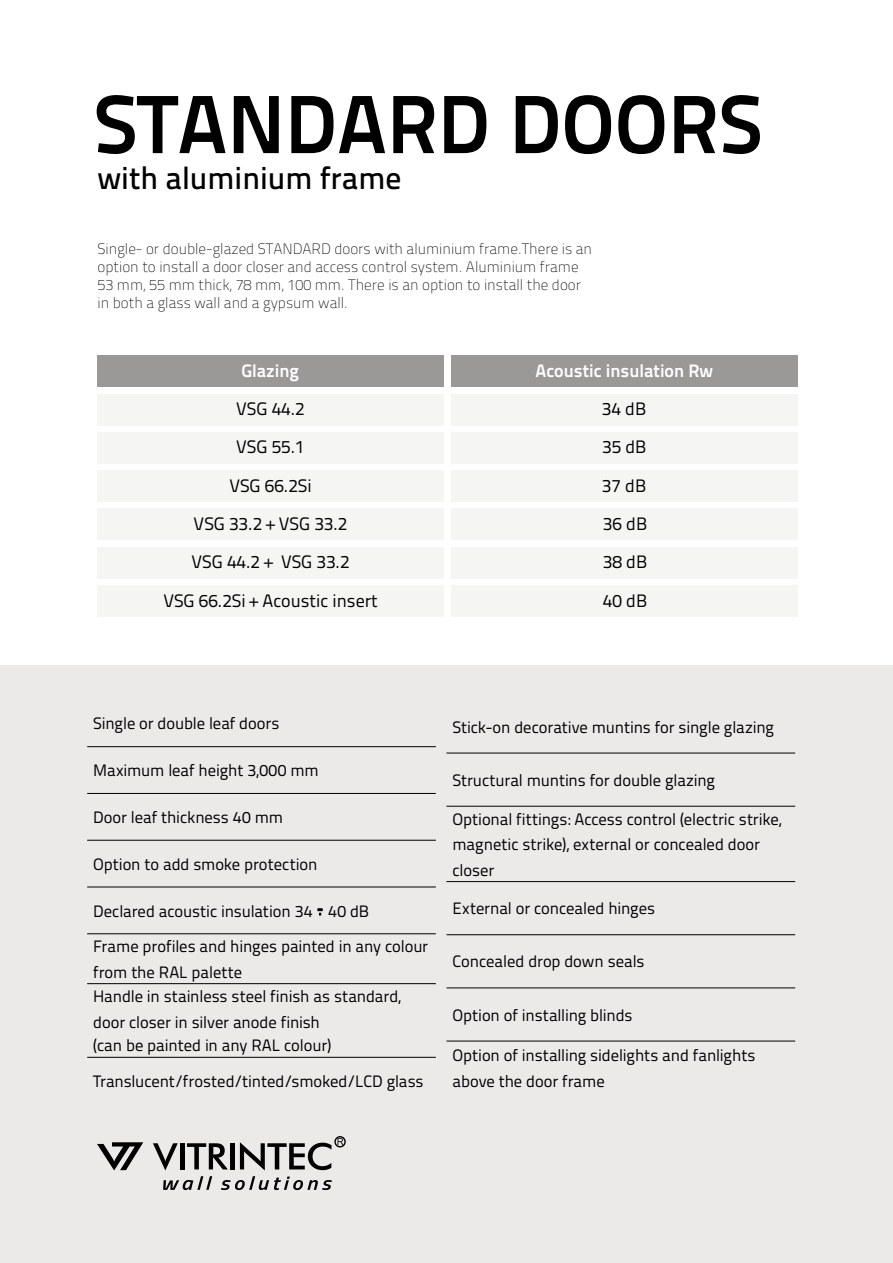
<style>
.page{position:relative;width:893px;height:1263px;background:#fff}
.page>*{position:absolute;margin:0;border:0;box-sizing:border-box;transform-origin:0 0}
.t1{font:700 82.5px "Titillium Text 22 L";color:#000}
.t2{font:500 31.5px "Titillium Text 22 L";color:#000}
.t3{font:18px/38.8px "Titillium Text 22 L";color:#000}
.t4{font:700 18px "Titillium Text 22 L";color:#fff}
.t5{font:16.5px/25.5px "Titillium Text 22 L";letter-spacing:-.005em;color:#000}
.t6{font:100 15px/18px "Titillium Text 22 L";color:#000}
.s1{color:#020203}
</style>
<div class="page">
<div style="left:97px;top:355px;width:347px;height:32px;background:#9a9998"></div>
<div style="left:451px;top:355px;width:347px;height:32px;background:#9a9998"></div>
<div style="left:97px;top:470px;width:347px;height:32px;background:#f5f5f4"></div>
<div style="left:451px;top:470px;width:347px;height:32px;background:#f5f5f4"></div>
<div style="left:98px;top:394px;width:346px;height:32px;background:#f5f5f4"></div>
<div style="left:451px;top:394px;width:347px;height:32px;background:#f5f5f4"></div>
<div style="left:98px;top:508px;width:346px;height:32px;background:#f5f5f4"></div>
<div style="left:98px;top:585px;width:346px;height:32px;background:#f5f5f4"></div>
<div style="left:451px;top:508px;width:347px;height:32px;background:#f5f5f4"></div>
<div style="left:451px;top:585px;width:347px;height:32px;background:#f5f5f4"></div>
<div style="left:98px;top:432px;width:346px;height:32px;background:#f5f5f4"></div>
<div style="left:451px;top:432px;width:347px;height:32px;background:#f5f5f4"></div>
<div style="left:98px;top:547px;width:346px;height:32px;background:#f5f5f4"></div>
<div style="left:451px;top:547px;width:347px;height:32px;background:#f5f5f4"></div>
<div style="left:0;top:665px;width:893px;height:598px;background:#ece9e9"></div>
<svg style="left:97px;top:1142px;width:46px;height:28px"></svg>
<hr style="left:180px;top:1143px;width:4px;height:26px;background:#000">
<svg style="left:153px;top:1143px;width:25px;height:27px"></svg>
<svg style="left:163px;top:1176px;width:49px;height:14px"></svg>
<svg style="left:187px;top:1143px;width:41px;height:26px"></svg>
<hr style="left:230px;top:1143px;width:4px;height:26px;background:#000">
<svg style="left:221px;top:1176px;width:111px;height:14px"></svg>
<svg style="left:240px;top:1138px;width:103px;height:32px"></svg>
<div style="left:334px;top:1136px;width:12px;height:11px;border:1px solid #000;border-radius:50%"></div>
<hr style="left:87px;top:746px;width:349px;height:1px;background:#000">
<hr style="left:87px;top:793px;width:349px;height:1px;background:#000">
<hr style="left:87px;top:840px;width:349px;height:1px;background:#000">
<hr style="left:87px;top:887px;width:349px;height:1px;background:#000">
<hr style="left:87px;top:933px;width:349px;height:1px;background:#000">
<hr style="left:87px;top:983px;width:349px;height:1px;background:#000">
<hr style="left:87px;top:1057px;width:349px;height:1px;background:#000">
<hr style="left:446px;top:753px;width:349px;height:1px;background:#000">
<hr style="left:446px;top:806px;width:349px;height:1px;background:#000">
<hr style="left:446px;top:881px;width:349px;height:1px;background:#000">
<hr style="left:446px;top:934px;width:349px;height:1px;background:#000">
<hr style="left:446px;top:987px;width:349px;height:1px;background:#000">
<hr style="left:446px;top:1041px;width:349px;height:1px;background:#000">
<h1 class="t1" style="left:94px;top:61px;width:670px">STANDARD DOORS</h1>
<h2 class="t2" style="left:98px;top:154px;width:305px">with aluminium frame</h2>
<p class="t6" style="left:98px;top:239px;width:496px">Single- or double-glazed STANDARD doors with aluminium frame.There is an option to install a door closer and access control system. Aluminium frame 53 mm, 55 mm thick, 78 mm, 100 mm. There is an option to install the door in both a glass wall and a gypsum wall.</p>
<p class="t4" style="left:241px;top:357px;width:59px">Glazing</p>
<p class="t4" style="left:535px;top:357px;width:179px">Acoustic insulation Rw</p>
<p class="t3" style="left:236px;top:388px;width:70px">VSG 44.2<br>VSG 55.1</p>
<p class="t3" style="left:602px;top:388px;width:46px">34 dB</p>
<p class="t3" style="left:602px;top:427px;width:46px">35 dB</p>
<p class="t3" style="left:229px;top:466px;width:84px">VSG 66.2Si</p>
<p class="t3" style="left:602px;top:466px;width:46px">37 dB</p>
<p class="t3" style="left:194px;top:503px;width:155px">VSG 33.2 + VSG 33.2</p>
<p class="t3" style="left:603px;top:503px;width:46px">36 dB</p>
<p class="t3" style="left:192px;top:542px;width:160px">VSG 44.2 + VSG 33.2</p>
<p class="t3" style="left:603px;top:542px;width:46px">38 dB</p>
<p class="t3" style="left:163px;top:580px;width:216px">VSG 66.2Si + Acoustic insert</p>
<p class="t3" style="left:603px;top:580px;width:46px">40 dB</p>
<p class="t5" style="left:93px;top:710px;width:188px">Single or double leaf doors</p>
<p class="t5" style="left:93px;top:757px;width:227px">Maximum leaf height 3,000 mm</p>
<p class="t5" style="left:93px;top:804px;width:191px">Door leaf thickness 40 mm</p>
<p class="t5" style="left:93px;top:850px;width:226px">Option to add smoke protection</p>
<p class="t5" style="left:93px;top:892px;width:336px;line-height:35.5px">Declared acoustic insulation 34 <span class="s1">÷</span> 40 dB<br>Frame profiles and hinges painted in any colour</p>
<p class="t5" style="left:93px;top:958px;width:309px;line-height:24.9px">from the RAL palette<br>Handle in stainless steel finish as standard, door closer in silver anode finish</p>
<p class="t5" style="left:93px;top:1027px;width:332px;line-height:35.5px">(can be painted in any RAL colour)<br>Translucent/frosted/tinted/smoked/LCD glass</p>
<p class="t5" style="left:452px;top:713px;width:323px">Stick-on decorative muntins for single glazing</p>
<p class="t5" style="left:452px;top:766px;width:264px">Structural muntins for double glazing</p>
<p class="t5" style="left:452px;top:805px;width:331px">Optional fittings: Access control (electric strike, magnetic strike), external or concealed door closer</p>
<p class="t5" style="left:452px;top:895px;width:204px">External or concealed hinges</p>
<p class="t5" style="left:452px;top:948px;width:193px">Concealed drop down seals</p>
<p class="t5" style="left:452px;top:1001px;width:182px">Option of installing blinds</p>
<p class="t5" style="left:452px;top:1041px;width:305px">Option of installing sidelights and fanlights above the door frame</p>
</div>
